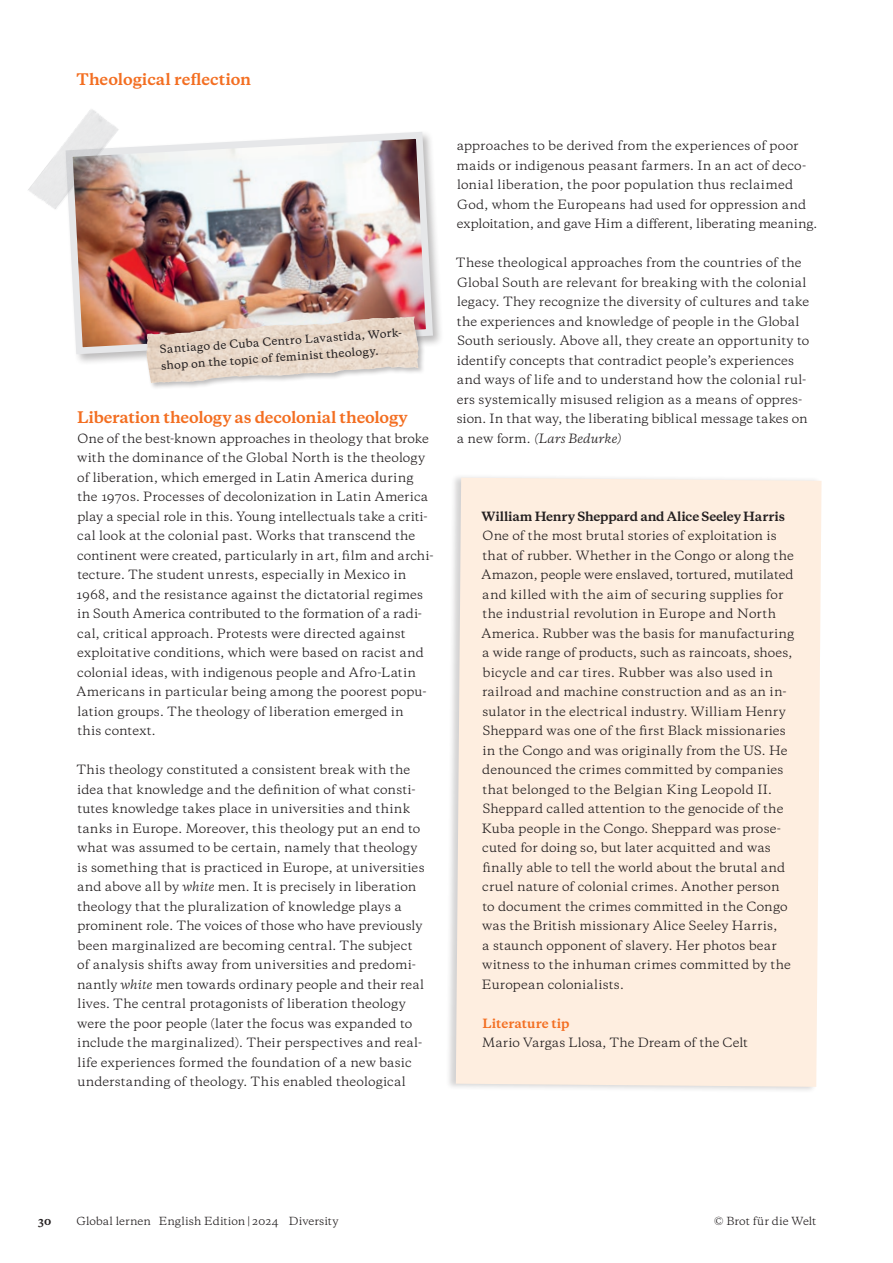
<style>
.page{position:relative;width:893px;height:1263px;background:#fff}
.page>*{position:absolute;margin:0;border:0;box-sizing:border-box;transform-origin:0 0}
.t1{font:700 15px "Galaxie Copernicus";letter-spacing:-.01em;color:#f36e21}
.t2{font:12px/19.5px "Galaxie Copernicus";letter-spacing:.01em;color:#231f20}
.t3{font:700 12px "Galaxie Copernicus";letter-spacing:-.01em;color:#231f20}
.t4{font:700 12px "Galaxie Copernicus";letter-spacing:.005em;color:#f36e21}
.t5{font:500 10.5px/16.5px "Galaxie Copernicus";color:#231f20}
.t6{font:10.5px "Galaxie Copernicus";letter-spacing:.005em;color:#231f20}
.t7{font:700 10.5px "Galaxie Copernicus";color:#231f20}
.s1{font-style:italic}
</style>
<div class="page">
<div style="left:445px;top:473px;width:377px;height:621px;background:#231f20;opacity:.2"></div>
<div style="left:456px;top:478px;width:365px;height:609px;background:#feeee0"></div>
<div style="left:63px;top:129px;width:381px;height:236px;background:#231f20;opacity:.3"></div>
<img style="left:63px;top:129px;width:373px;height:229px">
<img style="left:28px;top:109px;width:92px;height:104px">
<div style="left:145px;top:315px;width:281px;height:75px;background:#231f20;opacity:.3"></div>
<svg style="left:146px;top:316px;width:273px;height:67px"></svg>
<img style="left:146px;top:317px;width:264px;height:66px">
<p class="t1" style="left:77px;top:69px;width:176px">Theological reflection</p>
<p class="t5" style="left:159px;top:341px;width:245px;rotate:-4deg">Santiago de Cuba Centro Lavastida, Work&shy;shop on the topic of feminist theology.</p>
<p class="t1" style="left:77px;top:408px;width:332px">Liberation theology as decolonial theology</p>
<p class="t2" style="left:76px;top:429px;width:359px">One of the best-known approaches in theology that broke with the dominance of the Global North is the theology of liberation, which emerged in Latin America during the 1970s. Processes of decolonization in Latin America play a special role in this. Young intellectuals take a criti&shy;cal look at the colonial past. Works that transcend the continent were created, particularly in art, film and archi&shy;tecture. The student unrests, especially in Mexico in 1968, and the resistance against the dictatorial regimes in South America contributed to the formation of a radi&shy;cal, critical approach. Protests were directed against exploitative conditions, which were based on racist and colonial ideas, with indigenous people and Afro-Latin Americans in particular being among the poorest popu&shy;lation groups. The theology of liberation emerged in<br>this context.</p>
<p class="t2" style="left:76px;top:760px;width:350px">This theology constituted a consistent break with the idea that knowledge and the definition of what consti&shy;tutes knowledge takes place in universities and think tanks in Europe. Moreover, this theology put an end to what was assumed to be certain, namely that theology is something that is practiced in Europe, at universities and above all by <span class="s1">white</span> men. It is precisely in liberation theology that the pluralization of knowledge plays a prominent role. The voices of those who have previously been marginalized are becoming central. The subject of analysis shifts away from universities and predomi&shy;nantly <span class="s1">white</span> men towards ordinary people and their real lives. The central protagonists of liberation theology were the poor people (later the focus was expanded to include the marginalized). Their perspectives and real&shy;life experiences formed the foundation of a new basic understanding of theology. This enabled theological</p>
<p class="t2" style="left:457px;top:136px;width:362px">approaches to be derived from the experiences of poor maids or indigenous peasant farmers. In an act of deco&shy;lonial liberation, the poor population thus reclaimed God, whom the Europeans had used for oppression and exploitation, and gave Him a different, liberating meaning.</p>
<p class="t2" style="left:456px;top:253px;width:355px">These theological approaches from the countries of the Global South are relevant for breaking with the colonial legacy. They recognize the diversity of cultures and take the experiences and knowledge of people in the Global South seriously. Above all, they create an opportunity to identify concepts that contradict people’s experiences and ways of life and to understand how the colonial rul&shy;ers systemically misused religion as a means of oppres&shy;sion. In that way, the liberating biblical message takes on a new form. <span class="s1">(Lars Bedurke)</span></p>
<p class="t3" style="left:482px;top:508px;width:305px">William Henry Sheppard and Alice Seeley Harris</p>
<p class="t2" style="left:482px;top:526px;width:314px">One of the most brutal stories of exploitation is that of rubber. Whether in the Congo or along the Amazon, people were enslaved, tortured, mutilated and killed with the aim of securing supplies for the industrial revolution in Europe and North America. Rubber was the basis for manufacturing a wide range of products, such as raincoats, shoes, bicycle and car tires. Rubber was also used in railroad and machine construction and as an in&shy;sulator in the electrical industry. William Henry Sheppard was one of the first Black missionaries in the Congo and was originally from the US. He denounced the crimes committed by companies that belonged to the Belgian King Leopold II.<br>Sheppard called attention to the genocide of the Kuba people in the Congo. Sheppard was prose&shy;cuted for doing so, but later acquitted and was finally able to tell the world about the brutal and cruel nature of colonial crimes. Another person<br>to document the crimes committed in the Congo was the British missionary Alice Seeley Harris,<br>a staunch opponent of slavery. Her photos bear witness to the inhuman crimes committed by the European colonialists.</p>
<p class="t4" style="left:483px;top:1015px;width:88px">Literature tip</p>
<p class="t2" style="left:482px;top:1033px;width:267px">Mario Vargas Llosa, The Dream of the Celt</p>
<p class="t7" style="left:38px;top:1214px;width:15px">30</p>
<p class="t6" style="left:77px;top:1214px;width:264px">Global lernen English Edition | 2024 Diversity</p>
<p class="t6" style="left:714px;top:1214px;width:104px">© Brot für die Welt</p>
</div>
